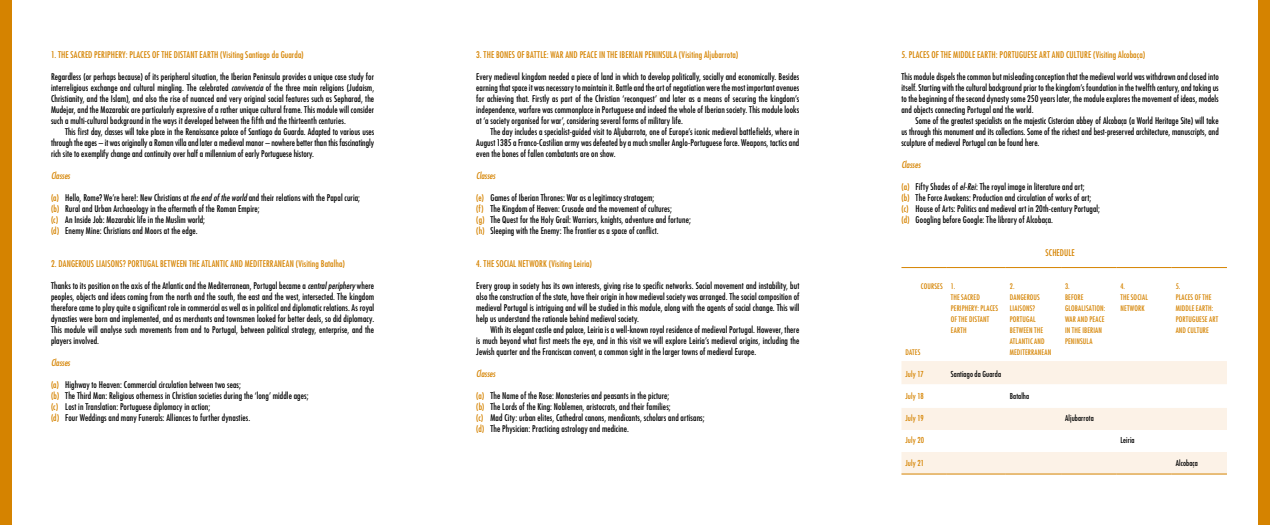
<style>
.page{position:relative;width:1270px;height:525px;background:#fff}
.page>*{position:absolute;margin:0;border:0;box-sizing:border-box;transform-origin:0 0}
.t1{font:condensed 9px/11px "Futura Std";letter-spacing:.01em;color:#000;text-align:justify}
.t2{font:condensed 9px "Futura Std";letter-spacing:.01em;color:#d58300}
.t3{font:italic condensed 9px "Futura Std";letter-spacing:.005em;color:#d58300}
.t4{font:condensed 8px "Futura Std";letter-spacing:.015em;color:#000}
.t5{font:condensed 8px "Futura Std";letter-spacing:.015em;color:#d58300}
.t6{font:condensed 7.5px/11px "Futura Std";letter-spacing:.02em;color:#d58300}
.s1{font-style:italic}
.s2{color:#d58300}
</style>
<div class="page">
<svg style="left:901px;top:361px;width:326px;height:112px;fill:#fcf2e7"></svg>
<hr style="left:901px;top:267px;width:46px;height:1px;background:#d58300">
<hr style="left:947px;top:267px;width:59px;height:1px;background:#d58300">
<hr style="left:1006px;top:267px;width:55px;height:1px;background:#d58300">
<hr style="left:1061px;top:267px;width:55px;height:1px;background:#d58300">
<hr style="left:1116px;top:267px;width:56px;height:1px;background:#d58300">
<hr style="left:1172px;top:267px;width:55px;height:1px;background:#d58300">
<hr style="left:901px;top:473px;width:46px;height:1px;background:#d58300">
<hr style="left:947px;top:473px;width:59px;height:1px;background:#d58300">
<hr style="left:1006px;top:473px;width:55px;height:1px;background:#d58300">
<hr style="left:1061px;top:473px;width:55px;height:1px;background:#d58300">
<hr style="left:1116px;top:473px;width:56px;height:1px;background:#d58300">
<hr style="left:1172px;top:473px;width:55px;height:1px;background:#d58300">
<div style="left:0;top:0;width:11px;height:524px;background:#d58300"></div>
<div style="left:1259px;top:0;width:11px;height:524px;background:#d58300"></div>
<p class="t2" style="left:51px;top:49px;width:254px">1. THE SACRED PERIPHERY: PLACES OF THE DISTANT EARTH (Visiting Santiago da Guarda)</p>
<p class="t1" style="left:51px;top:71px;width:325px">Regardless (or perhaps because) of its peripheral situation, the Iberian Peninsula provides a unique case study for interreligious exchange and cultural mingling. The celebrated <span class="s1">convivencia</span> of the three main religions (Judaism, Christianity, and the Islam), and also the rise of nuanced and very original social features such as Sepharad, the Mudejar, and the Mozarabic are particularly expressive of a rather unique cultural frame. This module will consider such a multi-cultural background in the ways it developed between the fifth and the thirteenth centuries.</p>
<p class="t1" style="left:51px;top:126px;width:325px;text-indent:14px">This first day, classes will take place in the Renaissance palace of Santiago da Guarda. Adapted to various uses through the ages – it was originally a Roman villa and later a medieval manor – nowhere better than this fascinatingly rich site to exemplify change and continuity over half a millennium of early Portuguese history.</p>
<p class="t3" style="left:51px;top:170px;width:21px">Classes</p>
<p class="t1" style="left:51px;top:192px;width:311px;text-align:left"><span class="s2">(a)</span> Hello, Rome? We’re here!: New Christians at <span class="s1">the end of the world</span> and their relations with the Papal curia; <span class="s2">(b)</span> Rural and Urban Archaeology in the aftermath of the Roman Empire;<br><span class="s2">(c)</span> An Inside Job: Mozarabic life in the Muslim world;<br><span class="s2">(d)</span> Enemy Mine: Christians and Moors at the edge.</p>
<p class="t2" style="left:51px;top:258px;width:295px">2. DANGEROUS LIAISONS? PORTUGAL BETWEEN THE ATLANTIC AND MEDITERRANEAN (Visiting Batalha)</p>
<p class="t1" style="left:51px;top:280px;width:325px">Thanks to its position on the axis of the Atlantic and the Mediterranean, Portugal became a <span class="s1">central periphery</span> where peoples, objects and ideas coming from the north and the south, the east and the west, intersected. The kingdom therefore came to play quite a significant role in commercial as well as in political and diplomatic relations. As royal dynasties were born and implemented, and as merchants and townsmen looked for better deals, so did diplomacy.<br>This module will analyse such movements from and to Portugal, between political strategy, enterprise, and the players involved.</p>
<p class="t3" style="left:51px;top:357px;width:21px">Classes</p>
<p class="t1" style="left:51px;top:379px;width:259px;text-align:left"><span class="s2">(a)</span> Highway to Heaven: Commercial circulation between two seas;<br><span class="s2">(b)</span> The Third Man: Religious otherness in Christian societies during the ‘long’ middle ages; <span class="s2">(c)</span> Lost in Translation: Portuguese diplomacy in action;<br><span class="s2">(d)</span> Four Weddings and many Funerals: Alliances to further dynasties.</p>
<p class="t2" style="left:476px;top:49px;width:263px">3. THE BONES OF BATTLE: WAR AND PEACE IN THE IBERIAN PENINSULA (Visiting Aljubarrota)</p>
<p class="t1" style="left:476px;top:71px;width:325px">Every medieval kingdom needed a piece of land in which to develop politically, socially and economically. Besides earning that space it was necessary to maintain it. Battle and the art of negotiation were the most important avenues for achieving that. Firstly as part of the Christian ‘reconquest’ and later as a means of securing the kingdom’s independence, warfare was commonplace in Portuguese and indeed the whole of Iberian society. This module looks at ‘a society organised for war’, considering several forms of military life.</p>
<p class="t1" style="left:476px;top:126px;width:325px;text-indent:14px">The day includes a specialist-guided visit to Aljubarrota, one of Europe’s iconic medieval battlefields, where in August 1385 a Franco-Castilian army was defeated by a much smaller Anglo-Portuguese force. Weapons, tactics and even the bones of fallen combatants are on show.</p>
<p class="t3" style="left:476px;top:170px;width:21px">Classes</p>
<p class="t1" style="left:476px;top:192px;width:216px;text-align:left"><span class="s2">(e)</span> Games of Iberian Thrones: War as a legitimacy stratagem;<br><span class="s2">(f)</span> The Kingdom of Heaven: Crusade and the movement of cultures;<br><span class="s2">(g)</span> The Quest for the Holy Grail: Warriors, knights, adventure and fortune; <span class="s2">(h)</span> Sleeping with the Enemy: The frontier as a space of conflict.</p>
<p class="t2" style="left:476px;top:258px;width:117px">4. THE SOCIAL NETWORK (Visiting Leiria)</p>
<p class="t1" style="left:476px;top:280px;width:325px">Every group in society has its own interests, giving rise to specific networks. Social movement and instability, but also the construction of the state, have their origin in how medieval society was arranged. The social composition of medieval Portugal is intriguing and will be studied in this module, along with the agents of social change. This will help us understand the rationale behind medieval society.</p>
<p class="t1" style="left:476px;top:324px;width:325px;text-indent:14px">With its elegant castle and palace, Leiria is a well-known royal residence of medieval Portugal. However, there is much beyond what first meets the eye, and in this visit we will explore Leiria’s medieval origins, including the Jewish quarter and the Franciscan convent, a common sight in the larger towns of medieval Europe.</p>
<p class="t3" style="left:476px;top:368px;width:21px">Classes</p>
<p class="t1" style="left:476px;top:390px;width:230px;text-align:left"><span class="s2">(a)</span> The Name of the Rose: Monasteries and peasants in the picture;<br><span class="s2">(b)</span> The Lords of the King: Noblemen, aristocrats, and their families;<br><span class="s2">(c)</span> Mad City: urban elites, Cathedral canons, mendicants, scholars and artisans; <span class="s2">(d)</span> The Physician: Practicing astrology and medicine.</p>
<p class="t2" style="left:901px;top:49px;width:245px">5. PLACES OF THE MIDDLE EARTH: PORTUGUESE ART AND CULTURE (Visiting Alcobaça)</p>
<p class="t1" style="left:901px;top:71px;width:319px">This module dispels the common but misleading conception that the medieval world was withdrawn and closed into itself. Starting with the cultural background prior to the kingdom’s foundation in the twelfth century, and taking us to the beginning of the second dynasty some 250 years later, the module explores the movement of ideas, models and objects connecting Portugal and the world.</p>
<p class="t1" style="left:901px;top:115px;width:319px;text-indent:14px">Some of the greatest specialists on the majestic Cistercian abbey of Alcobaça (a World Heritage Site) will take us through this monument and its collections. Some of the richest and best-preserved architecture, manuscripts, and sculpture of medieval Portugal can be found here.</p>
<p class="t3" style="left:901px;top:159px;width:21px">Classes</p>
<p class="t1" style="left:901px;top:181px;width:200px;text-align:left"><span class="s2">(a)</span> Fifty Shades of <span class="s1">el-Rei</span>: The royal image in literature and art;<br><span class="s2">(b)</span> The Force Awakens: Production and circulation of works of art; <span class="s2">(c)</span> House of Arts: Politics and medieval art in 20th-century Portugal; <span class="s2">(d)</span> Googling before Google: The library of Alcobaça.</p>
<p class="t2" style="left:1045px;top:247px;width:31px">SCHEDULE</p>
<p class="t6" style="left:921px;top:281px;width:23px">COURSES</p>
<p class="t6" style="left:905px;top:347px;width:16px">DATES</p>
<p class="t6" style="left:951px;top:281px;width:49px">1.<br>THE SACRED<br>PERIPHERY: PLACES<br>OF THE DISTANT<br>EARTH</p>
<p class="t6" style="left:1010px;top:281px;width:43px">2.<br>DANGEROUS<br>LIAISONS?<br>PORTUGAL<br>BETWEEN THE<br>ATLANTIC AND<br>MEDITERRANEAN</p>
<p class="t6" style="left:1065px;top:281px;width:42px">3.<br>BEFORE<br>GLOBALISATION:<br>WAR AND PEACE<br>IN THE IBERIAN<br>PENINSULA</p>
<p class="t6" style="left:1120px;top:281px;width:29px">4.<br>THE SOCIAL<br>NETWORK</p>
<p class="t6" style="left:1176px;top:281px;width:44px">5.<br>PLACES OF THE<br>MIDDLE EARTH:<br>PORTUGUESE ART<br>AND CULTURE</p>
<p class="t5" style="left:905px;top:369px;width:20px">July 17</p>
<p class="t4" style="left:951px;top:369px;width:52px">Santiago da Guarda</p>
<p class="t5" style="left:905px;top:391px;width:20px">July 18</p>
<p class="t4" style="left:1010px;top:391px;width:21px">Batalha</p>
<p class="t5" style="left:905px;top:413px;width:20px">July 19</p>
<p class="t4" style="left:1065px;top:413px;width:30px">Aljubarrota</p>
<p class="t5" style="left:905px;top:435px;width:20px">July 20</p>
<p class="t4" style="left:1120px;top:435px;width:16px">Leiria</p>
<p class="t5" style="left:905px;top:457px;width:20px">July 21</p>
<p class="t4" style="left:1176px;top:457px;width:24px">Alcobaça</p>
</div>
